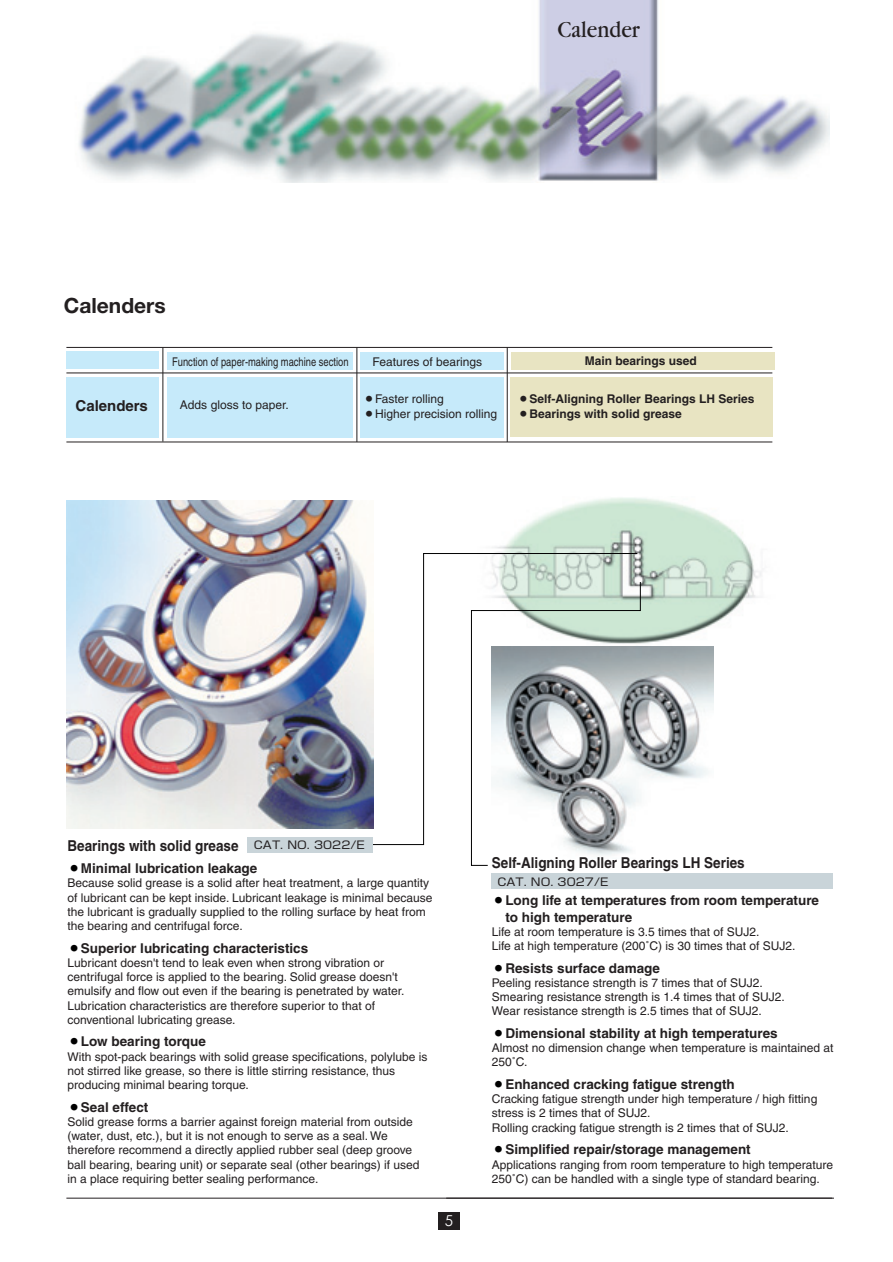
<style>
.page{position:relative;width:893px;height:1262px;background:#fff}
.page>*{position:absolute;margin:0;border:0;box-sizing:border-box;transform-origin:0 0}
.t1{font:24px "Garamond";color:#231f20;scale:.9 1}
.t2{font:700 21px "Helvetica Neue";color:#231f20}
.t3{font:700 15px "Helvetica";color:#231f20;scale:.9 1}
.t4{font:700 15px "Helvetica";color:#231f20}
.t5{font:15px "Century Gothic";color:#fff}
.t6{font:700 13.5px/16.5px "Helvetica";color:#231f20}
.t7{font:12px/14.2px "Helvetica";color:#231f20}
.t8{font:700 12px "Helvetica";color:#231f20}
.t9{font:12px "Helvetica";color:#231f20;scale:.78 1}
.t10{font:10.8px "Shin Go";color:#231f20;scale:1.11 1}
.s1{color:#000}
</style>
<div class="page">
<div style="left:438px;top:1212px;width:21px;height:17px;background:#231f20"></div>
<img style="left:78px;top:0;width:751px;height:183px">
<div style="left:66px;top:377px;width:93px;height:60px;background:#c6eafa"></div>
<hr style="left:66px;top:441px;width:706px;height:1px;background:#231f20">
<hr style="left:66px;top:347px;width:706px;height:1px;background:#231f20">
<hr style="left:66px;top:1197px;width:766px;height:1px;background:#231f20">
<hr style="left:66px;top:372px;width:706px;height:1px;background:#231f20">
<div style="left:167px;top:377px;width:186px;height:60px;background:#c6eafa"></div>
<div style="left:167px;top:352px;width:186px;height:17px;background:#c6eafa"></div>
<div style="left:511px;top:377px;width:262px;height:60px;background:#e8e4c2"></div>
<div style="left:361px;top:377px;width:143px;height:61px;background:#c6eafa"></div>
<div style="left:361px;top:352px;width:143px;height:17px;background:#c6eafa"></div>
<div style="left:511px;top:352px;width:263px;height:17px;background:#e8e4c2"></div>
<hr style="left:162px;top:347px;width:1px;height:94px;background:#231f20">
<hr style="left:356px;top:347px;width:1px;height:95px;background:#231f20">
<hr style="left:507px;top:347px;width:1px;height:95px;background:#231f20">
<div style="left:66px;top:351px;width:93px;height:17px;background:#c6eafa"></div>
<hr style="left:446px;top:1197px;width:387px;height:1px;background:#231f20">
<img style="left:492px;top:497px;width:270px;height:147px">
<svg style="left:368px;top:553px;width:272px;height:313px"></svg>
<img style="left:66px;top:500px;width:307px;height:328px">
<img style="left:492px;top:646px;width:221px;height:212px">
<div style="left:247px;top:837px;width:126px;height:16px;background:#c9d4d9"></div>
<div style="left:491px;top:873px;width:341px;height:15px;background:#c9d4d9"></div>
<h1 class="t1" style="left:557px;top:21px;width:93px">Calender</h1>
<h2 class="t2" style="left:64px;top:298px;width:103px">Calenders</h2>
<p class="t9" style="left:172px;top:357px;width:228px">Function of paper-making machine section</p>
<p class="t7" style="left:372px;top:355px;width:111px">Features of bearings</p>
<p class="t7" style="left:363px;top:393px;width:82px">○Faster rolling</p>
<p class="t7" style="left:363px;top:407px;width:136px">○Higher precision rolling</p>
<p class="t4" style="left:76px;top:400px;width:74px">Calenders</p>
<p class="t7" style="left:180px;top:399px;width:110px">Adds gloss to paper.</p>
<p class="t8" style="left:584px;top:356px;width:114px">Main bearings used</p>
<p class="t8" style="left:517px;top:394px;width:238px">○Self-Aligning Roller Bearings LH Series</p>
<p class="t8" style="left:517px;top:409px;width:166px">○Bearings with solid grease</p>
<p class="t3" style="left:67px;top:840px;width:192px">Bearings with solid grease</p>
<p class="t6" style="left:67px;top:861px;width:191px"><span class="s1">○</span>Minimal lubrication leakage</p>
<p class="t7" style="left:67px;top:877px;width:366px">Because solid grease is a solid after heat treatment, a large quantity of lubricant can be kept inside. Lubricant leakage is minimal because the lubricant is gradually supplied to the rolling surface by heat from the bearing and centrifugal force.</p>
<p class="t6" style="left:67px;top:941px;width:242px"><span class="s1">○</span>Superior lubricating characteristics</p>
<p class="t7" style="left:67px;top:956px;width:338px">Lubricant doesn't tend to leak even when strong vibration or centrifugal force is applied to the bearing. Solid grease doesn't emulsify and flow out even if the bearing is penetrated by water.<br>Lubrication characteristics are therefore superior to that of conventional lubricating grease.</p>
<p class="t6" style="left:67px;top:1034px;width:140px"><span class="s1">○</span>Low bearing torque</p>
<p class="t7" style="left:67px;top:1050px;width:361px">With spot-pack bearings with solid grease specifications, polylube is not stirred like grease, so there is little stirring resistance, thus producing minimal bearing torque.</p>
<p class="t6" style="left:67px;top:1100px;width:82px"><span class="s1">○</span>Seal effect</p>
<p class="t7" style="left:67px;top:1115px;width:353px">Solid grease forms a barrier against foreign material from outside (water, dust, etc.), but it is not enough to serve as a seal. We therefore recommend a directly applied rubber seal (deep groove ball bearing, bearing unit) or separate seal (other bearings) if used in a place requiring better sealing performance.</p>
<p class="t10" style="left:254px;top:841px;width:101px">CAT. NO. 3022/E</p>
<p class="t5" style="left:444px;top:1210px;width:10px">5</p>
<p class="t3" style="left:492px;top:857px;width:282px">Self-Aligning Roller Bearings LH Series</p>
<p class="t6" style="left:505px;top:893px;width:315px;text-indent:-14px"><span class="s1">○</span>Long life at temperatures from room temperature to high temperature</p>
<p class="t7" style="left:492px;top:925px;width:305px">Life at room temperature is 3.5 times that of SUJ2.<br>Life at high temperature (200˚C) is 30 times that of SUJ2.</p>
<p class="t6" style="left:492px;top:961px;width:170px"><span class="s1">○</span>Resists surface damage</p>
<p class="t7" style="left:492px;top:976px;width:294px">Peeling resistance strength is 7 times that of SUJ2.<br>Smearing resistance strength is 1.4 times that of SUJ2.<br>Wear resistance strength is 2.5 times that of SUJ2.</p>
<p class="t6" style="left:492px;top:1026px;width:287px"><span class="s1">○</span>Dimensional stability at high temperatures</p>
<p class="t7" style="left:492px;top:1042px;width:343px">Almost no dimension change when temperature is maintained at<br>250˚C.</p>
<p class="t6" style="left:492px;top:1077px;width:244px"><span class="s1">○</span>Enhanced cracking fatigue strength</p>
<p class="t7" style="left:492px;top:1093px;width:327px">Cracking fatigue strength under high temperature / high fitting stress is 2 times that of SUJ2.<br>Rolling cracking fatigue strength is 2 times that of SUJ2.</p>
<p class="t6" style="left:492px;top:1142px;width:260px"><span class="s1">○</span>Simplified repair/storage management</p>
<p class="t7" style="left:492px;top:1158px;width:343px">Applications ranging from room temperature to high temperature<br>250˚C) can be handled with a single type of standard bearing.</p>
<p class="t10" style="left:497px;top:877px;width:101px">CAT. NO. 3027/E</p>
</div>
